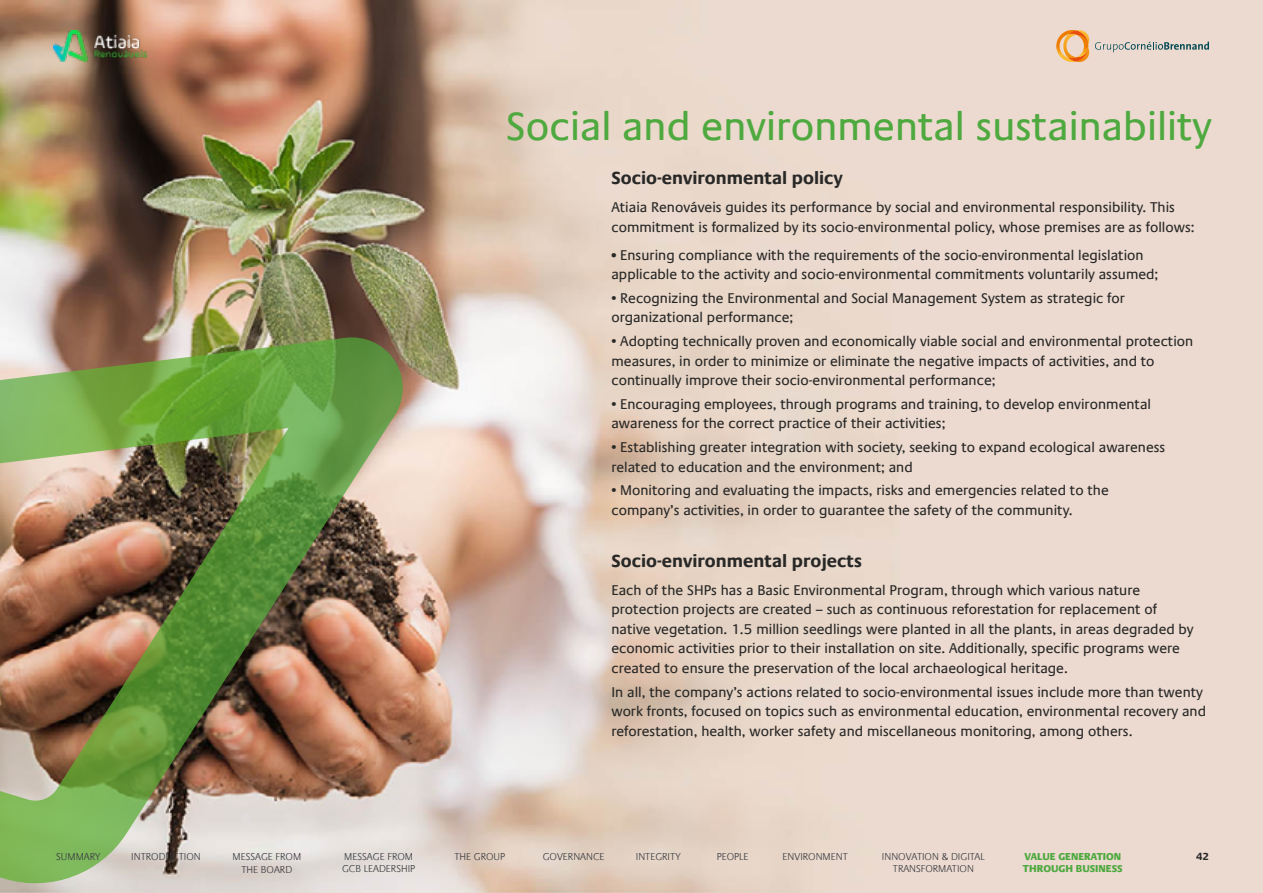
<style>
.page{position:relative;width:1263px;height:893px;background:#fff}
.page>*{position:absolute;margin:0;border:0;box-sizing:border-box;transform-origin:0 0}
.t1{font:40.5px "Praxis Com";color:#4ea93f}
.t2{font:700 18px "Praxis Com";color:#282827}
.t3{font:14.25px/19.5px "Praxis Com";color:#282827}
.t4{font:700 10.5px "Praxis Com";color:#282827}
.t5{font:300 10.2px/12.1px "Praxis Com";color:#393b41;text-align:center}
.t6{font:800 10.2px/12.1px "Praxis Com";color:#4ea93f}
.s1{font-weight:800}
</style>
<div class="page">
<img style="left:0;top:0;width:1263px;height:893px">
<img style="left:0;top:337px;width:405px;height:555px">
<svg style="left:1095px;top:42px;width:114px;height:10px"></svg>
<svg style="left:1056px;top:30px;width:33px;height:32px"></svg>
<img style="left:53px;top:30px;width:93px;height:32px">
<h1 class="t1" style="left:506px;top:103px;width:707px">Social and environmental sustainability</h1>
<p class="t2" style="left:611px;top:167px;width:233px">Socio-environmental policy</p>
<p class="t3" style="left:611px;top:198px;width:585px">Atiaia Renováveis guides its performance by social and environmental responsibility. This commitment is formalized by its socio-environmental policy, whose premises are as follows:</p>
<p class="t3" style="left:611px;top:245px;width:548px"><span class="s1">•</span> Ensuring compliance with the requirements of the socio-environmental legislation applicable to the activity and socio-environmental commitments voluntarily assumed;</p>
<p class="t3" style="left:611px;top:288px;width:515px">• Recognizing the Environmental and Social Management System as strategic for organizational performance;</p>
<p class="t3" style="left:611px;top:332px;width:583px">• Adopting technically proven and economically viable social and environmental protection measures, in order to minimize or eliminate the negative impacts of activities, and to continually improve their socio-environmental performance;</p>
<p class="t3" style="left:611px;top:394px;width:541px">• Encouraging employees, through programs and training, to develop environmental awareness for the correct practice of their activities;</p>
<p class="t3" style="left:611px;top:438px;width:555px">• Establishing greater integration with society, seeking to expand ecological awareness related to education and the environment; and</p>
<p class="t3" style="left:611px;top:481px;width:499px">• Monitoring and evaluating the impacts, risks and emergencies related to the company’s activities, in order to guarantee the safety of the community.</p>
<p class="t2" style="left:611px;top:550px;width:252px">Socio-environmental projects</p>
<p class="t3" style="left:611px;top:580px;width:584px">Each of the SHPs has a Basic Environmental Program, through which various nature protection projects are created – such as continuous reforestation for replacement of native vegetation. 1.5 million seedlings were planted in all the plants, in areas degraded by economic activities prior to their installation on site. Additionally, specific programs were created to ensure the preservation of the local archaeological heritage.</p>
<p class="t3" style="left:611px;top:682px;width:596px">In all, the company’s actions related to socio-environmental issues include more than twenty work fronts, focused on topics such as environmental education, environmental recovery and reforestation, health, worker safety and miscellaneous monitoring, among others.</p>
<p class="t5" style="left:56px;top:851px;width:46px">SUMMARY</p>
<p class="t5" style="left:233px;top:851px;width:70px">MESSAGE FROM</p>
<p class="t5" style="left:454px;top:851px;width:52px">THE GROUP</p>
<p class="t5" style="left:241px;top:863px;width:52px">THE BOARD</p>
<p class="t5" style="left:717px;top:851px;width:33px">PEOPLE</p>
<p class="t5" style="left:783px;top:851px;width:67px">ENVIRONMENT</p>
<p class="t5" style="left:882px;top:851px;width:104px">INNOVATION &amp; DIGITAL<br>TRANSFORMATION</p>
<p class="t6" style="left:1023px;top:850px;width:101px">VALUE GENERATION<br>THROUGH BUSINESS</p>
<p class="t5" style="left:131px;top:851px;width:71px">INTRODUCTION</p>
<p class="t5" style="left:543px;top:851px;width:63px">GOVERNANCE</p>
<p class="t5" style="left:636px;top:851px;width:46px">INTEGRITY</p>
<p class="t4" style="left:1196px;top:850px;width:14px">42</p>
<p class="t5" style="left:342px;top:851px;width:75px;text-align:left">MESSAGE FROM<br>GCB LEADERSHIP</p>
</div>
